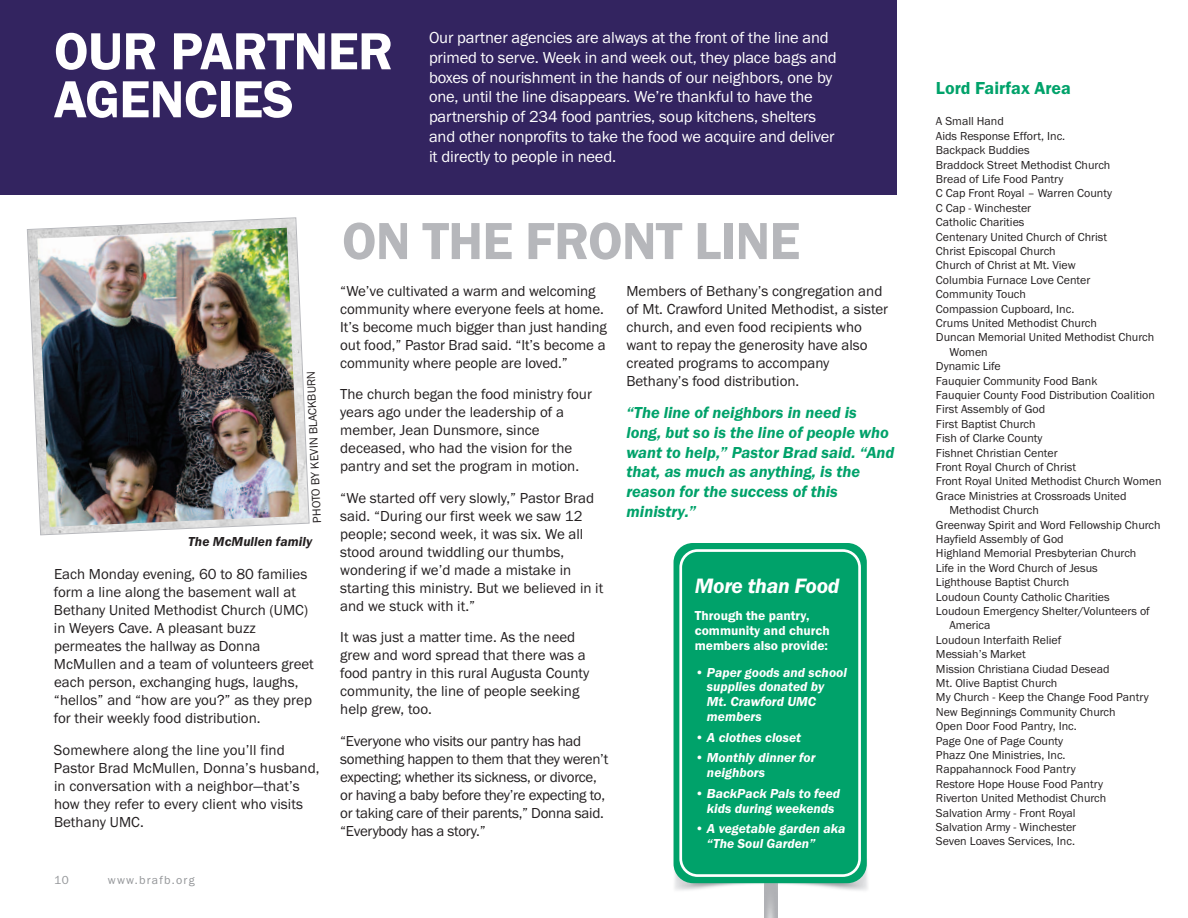
<style>
.page{position:relative;width:1188px;height:918px;background:#fff}
.page>*{position:absolute;margin:0;border:0;box-sizing:border-box;transform-origin:0 0}
.t1{font:600 54px/48px "Franklin Gothic";letter-spacing:-.01em;color:#fff}
.t2{font:600 54px "Franklin Gothic";letter-spacing:-.015em;color:#b6b7bb}
.t3{font:italic 600 21.6px "Franklin Gothic";letter-spacing:-.015em;color:#fff}
.t4{font:600 18px "Franklin Gothic";color:#00a26a}
.t5{font:16.5px/19.8px "Franklin Gothic";letter-spacing:-.01em;color:#fff}
.t6{font:italic 600 16.5px/19.8px "Franklin Gothic";color:#00a26a}
.t7{font:15px/18px "Franklin Gothic";color:#231f20}
.t8{font:15px/18px "Franklin Gothic";letter-spacing:-.02em;color:#231f20}
.t9{font:italic 600 13.5px/14.9px "Franklin Gothic";color:#fff}
.t10{font:600 13.5px/14.9px "Franklin Gothic";color:#fff}
.t11{font:italic 600 13.5px "Franklin Gothic";letter-spacing:.005em;color:#231f20}
.t12{font:12px "Franklin Gothic";color:#231f20}
.t13{font:12px "Franklin Gothic";letter-spacing:.1em;color:#939598}
</style>
<div class="page">
<img style="left:673px;top:859px;width:195px;height:32px">
<img style="left:764px;top:884px;width:14px;height:34px">
<div style="left:0;top:0;width:897px;height:194px;background:#332460"></div>
<div style="left:674px;top:543px;width:193px;height:340px;background:#00a26a;border-radius:19px"></div>
<svg style="left:679px;top:549px;width:182px;height:328px"></svg>
<svg style="left:27px;top:217px;width:283px;height:319px"></svg>
<img style="left:37px;top:228px;width:262px;height:299px">
<h1 class="t1" style="left:54px;top:27px;width:341px">OUR PARTNER<br>AGENCIES</h1>
<p class="t5" style="left:429px;top:27px;width:409px">Our partner agencies are always at the front of the line and primed to serve. Week in and week out, they place bags and boxes of nourishment in the hands of our neighbors, one by one, until the line disappears. We’re thankful to have the partnership of 234 food pantries, soup kitchens, shelters and other nonprofits to take the food we acquire and deliver it directly to people in need.</p>
<p class="t12" style="left:309px;top:523px;width:153px;rotate:-92deg">PHOTO BY KEV NI BLACKBURN</p>
<p class="t11" style="left:188px;top:533px;width:125px">The McMullen family</p>
<p class="t7" style="left:54px;top:565px;width:261px">Each Monday evening, 60 to 80 families form a line along the basement wall at Bethany United Methodist Church (UMC) in Weyers Cave. A pleasant buzz permeates the hallway as Donna McMullen and a team of volunteers greet each person, exchanging hugs, laughs, “hellos” and “how are you?” as they prep for their weekly food distribution.</p>
<p class="t7" style="left:54px;top:740px;width:267px">Somewhere along the line you’ll find Pastor Brad McMullen, Donna’s husband, in conversation with a neighbor—that’s how they refer to every client who visits Bethany UMC.</p>
<p class="t13" style="left:54px;top:873px;width:16px">10</p>
<p class="t13" style="left:108px;top:873px;width:88px">www.brafb.org</p>
<h1 class="t2" style="left:342px;top:209px;width:460px">ON THE FRONT LINE</h1>
<p class="t7" style="left:340px;top:281px;width:268px">“We’ve cultivated a warm and welcoming community where everyone feels at home.<br>It’s become much bigger than just handing out food,” Pastor Brad said. “It’s become a community where people are loved.”</p>
<p class="t7" style="left:340px;top:385px;width:253px">The church began the food ministry four years ago under the leadership of a member, Jean Dunsmore, since deceased, who had the vision for the pantry and set the program in motion.</p>
<p class="t7" style="left:340px;top:488px;width:265px">“We started off very slowly,” Pastor Brad said. “During our first week we saw 12 people; second week, it was six. We all stood around twiddling our thumbs, wondering if we’d made a mistake in starting this ministry. But we believed in it and we stuck with it.”</p>
<p class="t7" style="left:340px;top:628px;width:251px">It was just a matter time. As the need grew and word spread that there was a food pantry in this rural Augusta County community, the line of people seeking help grew, too.</p>
<p class="t8" style="left:340px;top:731px;width:270px">“Everyone who visits our pantry has had something happen to them that they weren’t expecting; whether its sickness, or divorce, or having a baby before they’re expecting to, or taking care of their parents,” Donna said. “Everybody has a story.”</p>
<p class="t7" style="left:626px;top:281px;width:263px">Members of Bethany’s congregation and of Mt. Crawford United Methodist, a sister church, and even food recipients who want to repay the generosity have also created programs to accompany Bethany’s food distribution.</p>
<p class="t6" style="left:627px;top:402px;width:270px">“The line of neighbors in need is long, but so is the line of people who want to help,” Pastor Brad said. “And that, as much as anything, is the reason for the success of this ministry.”</p>
<h2 class="t3" style="left:695px;top:573px;width:146px">More than Food</h2>
<p class="t10" style="left:695px;top:608px;width:136px">Through the pantry, community and church members also provide:</p>
<p class="t9" style="left:707px;top:664px;width:142px;text-indent:-12px">• Paper goods and school supplies donated by<br>Mt. Crawford UMC members</p>
<p class="t9" style="left:695px;top:730px;width:108px">• A clothes closet</p>
<p class="t9" style="left:707px;top:750px;width:110px;text-indent:-12px">• Monthly dinner for neighbors</p>
<p class="t9" style="left:695px;top:786px;width:147px;text-align:center">• BackPack Pals to feed kids during weekends</p>
<p class="t9" style="left:707px;top:821px;width:140px;text-indent:-12px">• A vegetable garden aka “The Soul Garden”</p>
<p class="t4" style="left:936px;top:77px;width:137px">Lord Fairfax Area</p>
<p class="t12" style="left:936px;top:114px;width:69px">A Small Hand</p>
<p class="t12" style="left:936px;top:129px;width:131px">Aids Response Effort, Inc.</p>
<p class="t12" style="left:936px;top:143px;width:95px">Backpack Buddies</p>
<p class="t12" style="left:936px;top:157px;width:176px">Braddock Street Methodist Church</p>
<p class="t12" style="left:936px;top:172px;width:129px">Bread of Life Food Pantry</p>
<p class="t12" style="left:936px;top:186px;width:178px">C Cap Front Royal – Warren County</p>
<p class="t12" style="left:936px;top:201px;width:97px">C Cap - Winchester</p>
<p class="t12" style="left:936px;top:215px;width:90px">Catholic Charities</p>
<p class="t12" style="left:936px;top:229px;width:173px">Centenary United Church of Christ</p>
<p class="t12" style="left:936px;top:244px;width:121px">Christ Episcopal Church</p>
<p class="t12" style="left:936px;top:258px;width:141px">Church of Christ at Mt. View</p>
<p class="t12" style="left:936px;top:273px;width:156px">Columbia Furnace Love Center</p>
<p class="t12" style="left:936px;top:287px;width:92px">Community Touch</p>
<p class="t12" style="left:936px;top:301px;width:140px">Compassion Cupboard, Inc.</p>
<p class="t12" style="left:936px;top:316px;width:162px">Crums United Methodist Church</p>
<p class="t12" style="left:936px;top:330px;width:220px">Duncan Memorial United Methodist Church</p>
<p class="t12" style="left:949px;top:345px;width:40px">Women</p>
<p class="t12" style="left:936px;top:359px;width:66px">Dynamic Life</p>
<p class="t12" style="left:936px;top:373px;width:163px">Fauquier Community Food Bank</p>
<p class="t12" style="left:936px;top:388px;width:220px">Fauquier County Food Distribution Coalition</p>
<p class="t12" style="left:936px;top:402px;width:111px">First Assembly of God</p>
<p class="t12" style="left:936px;top:417px;width:101px">First Baptist Church</p>
<p class="t12" style="left:936px;top:431px;width:108px">Fish of Clarke County</p>
<p class="t12" style="left:936px;top:445px;width:123px">Fishnet Christian Center</p>
<p class="t12" style="left:936px;top:460px;width:142px">Front Royal Church of Christ</p>
<p class="t12" style="left:936px;top:474px;width:227px">Front Royal United Methodist Church Women</p>
<p class="t12" style="left:936px;top:489px;width:192px">Grace Ministries at Crossroads United</p>
<p class="t12" style="left:949px;top:503px;width:91px">Methodist Church</p>
<p class="t12" style="left:936px;top:517px;width:226px">Greenway Spirit and Word Fellowship Church</p>
<p class="t12" style="left:936px;top:532px;width:129px">Hayfield Assembly of God</p>
<p class="t12" style="left:936px;top:546px;width:202px">Highland Memorial Presbyterian Church</p>
<p class="t12" style="left:936px;top:561px;width:163px">Life in the Word Church of Jesus</p>
<p class="t12" style="left:936px;top:575px;width:135px">Lighthouse Baptist Church</p>
<p class="t12" style="left:936px;top:589px;width:175px">Loudoun County Catholic Charities</p>
<p class="t12" style="left:936px;top:604px;width:215px">Loudoun Emergency Shelter/Volunteers of</p>
<p class="t12" style="left:949px;top:618px;width:43px">America</p>
<p class="t12" style="left:936px;top:633px;width:127px">Loudoun Interfaith Relief</p>
<p class="t12" style="left:936px;top:647px;width:91px">Messiah’s Market</p>
<p class="t12" style="left:936px;top:661px;width:175px">Mission Christiana Ciudad Desead</p>
<p class="t12" style="left:936px;top:676px;width:123px">Mt. Olive Baptist Church</p>
<p class="t12" style="left:936px;top:690px;width:214px">My Church - Keep the Change Food Pantry</p>
<p class="t12" style="left:936px;top:705px;width:181px">New Beginnings Community Church</p>
<p class="t12" style="left:936px;top:719px;width:142px">Open Door Food Pantry, Inc.</p>
<p class="t12" style="left:936px;top:733px;width:129px">Page One of Page County</p>
<p class="t12" style="left:936px;top:748px;width:131px">Phazz One Ministries, Inc.</p>
<p class="t12" style="left:936px;top:762px;width:141px">Rappahannock Food Pantry</p>
<p class="t12" style="left:936px;top:777px;width:169px">Restore Hope House Food Pantry</p>
<p class="t12" style="left:936px;top:791px;width:172px">Riverton United Methodist Church</p>
<p class="t12" style="left:936px;top:805px;width:141px">Salvation Army - Front Royal</p>
<p class="t12" style="left:936px;top:820px;width:142px">Salvation Army - Winchester</p>
<p class="t12" style="left:936px;top:834px;width:141px">Seven Loaves Services, Inc.</p>
</div>
